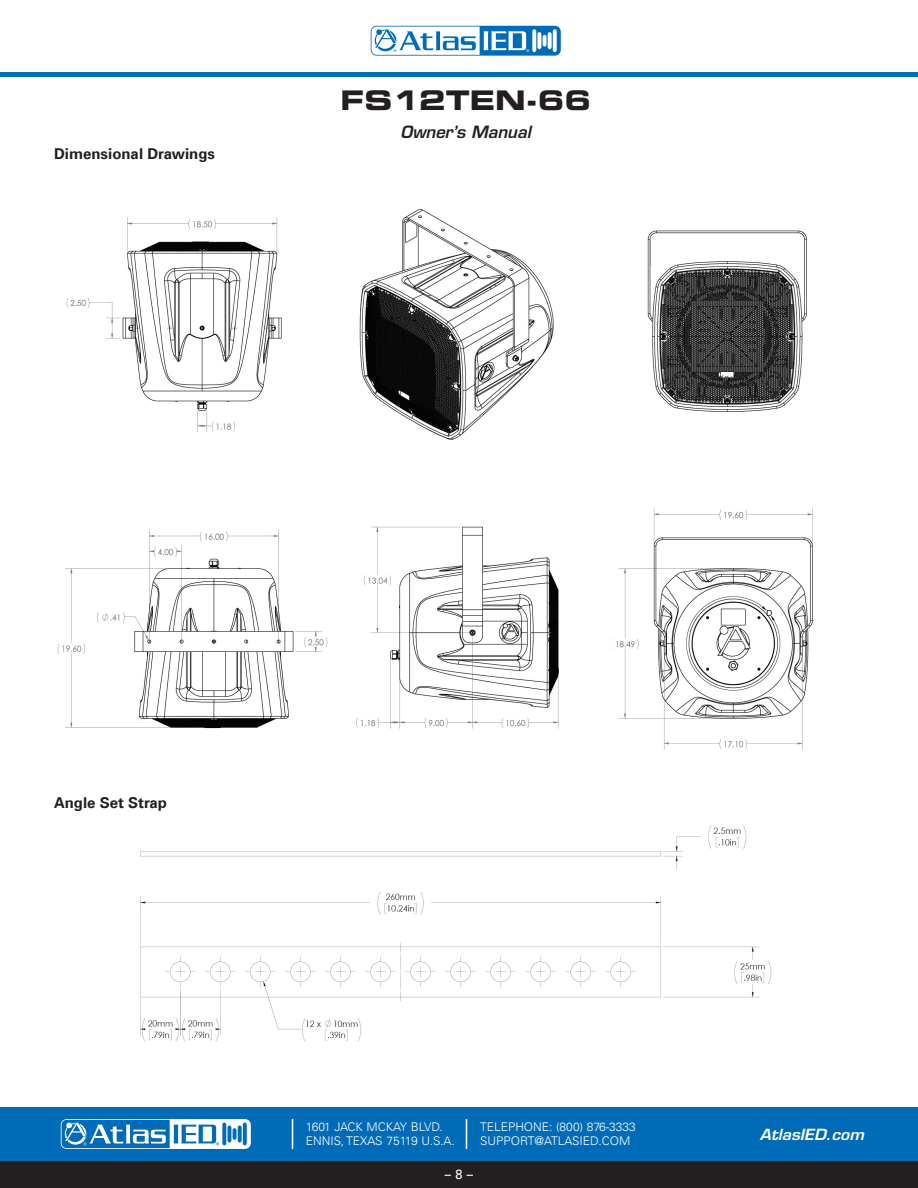
<style>
.page{position:relative;width:918px;height:1188px;background:#fff}
.page>*{position:absolute;margin:0;border:0;box-sizing:border-box;transform-origin:0 0}
.t1{font:27px "Eurostile LT Std Bold Ex 2";color:#231f20}
.t2{font:italic 600 16.5px "Eurostile LT Std";color:#231f20}
.Subhead-12pt_Bold{font:700 15px "Univers LT";color:#231f20}
.t3{font:italic 600 15px "Eurostile LT Std";color:#fff;scale:1.05 1}
.t4{font:13.5px "Univers LT";color:#fff;scale:.94 1}
.t5{font:300 12px/13.5px "Univers LT";color:#fff}
</style>
<div class="page">
<hr style="left:0;top:73px;width:918px;height:4px;background:#006bb6">
<svg style="left:371px;top:26px;width:190px;height:30px"></svg>
<svg style="left:532px;top:29px;width:4px;height:23px"></svg>
<svg style="left:553px;top:29px;width:4px;height:23px"></svg>
<svg style="left:537px;top:32px;width:4px;height:17px"></svg>
<svg style="left:548px;top:32px;width:4px;height:17px"></svg>
<svg style="left:543px;top:35px;width:4px;height:12px"></svg>
<svg style="left:372px;top:27px;width:157px;height:28px"></svg>
<div style="left:0;top:1107px;width:918px;height:54px;background:#006bb6"></div>
<hr style="left:292px;top:1119px;width:1px;height:30px;background:#fff">
<hr style="left:466px;top:1119px;width:1px;height:30px;background:#fff">
<svg style="left:61px;top:1119px;width:190px;height:30px"></svg>
<div style="left:0;top:1161px;width:918px;height:27px;background:#231f20"></div>
<img style="left:57px;top:208px;width:756px;height:542px">
<img style="left:140px;top:825px;width:632px;height:217px">
<p class="Subhead-12pt_Bold" style="left:54px;top:145px;width:163px">Dimensional Drawings</p>
<h1 class="t1" style="left:340px;top:81px;width:252px">FS12TEN-66</h1>
<h2 class="t2" style="left:401px;top:122px;width:132px">Owner’s Manual</h2>
<p class="Subhead-12pt_Bold" style="left:54px;top:794px;width:115px">Angle Set Strap</p>
<p class="t5" style="left:306px;top:1120px;width:151px">1601 JACK MCKAY BLVD.<br>ENNIS, TEXAS 75119 U.S.A.</p>
<p class="t4" style="left:445px;top:1167px;width:31px">– 8 –</p>
<p class="t5" style="left:480px;top:1120px;width:157px">TELEPHONE: (800) 876-3333<br>SUPPORT@ATLASIED.COM</p>
<p class="t3" style="left:760px;top:1125px;width:101px">AtlasIED.com</p>
</div>
